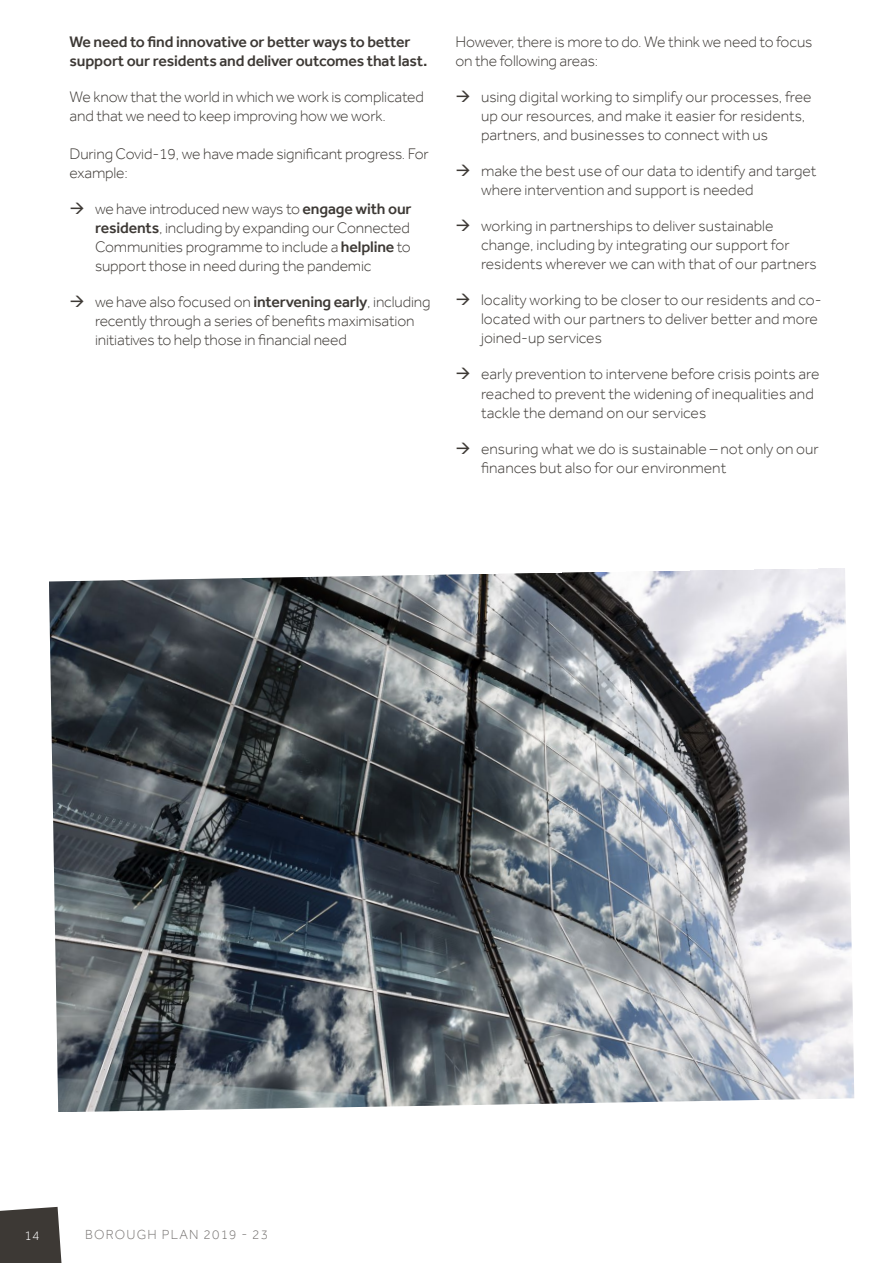
<style>
.page{position:relative;width:893px;height:1263px;background:#fff}
.page>*{position:absolute;margin:0;border:0;box-sizing:border-box;transform-origin:0 0}
.t1{font:300 15.75px/19px "Effra";color:#3d3935}
.t2{font:500 15.75px/19px "Effra";letter-spacing:-.01em;color:#3d3935}
.t3{font:300 13.5px "Effra";letter-spacing:.09em;color:#777472}
.t4{font:300 13.5px "Effra";color:#fff}
.s1{font-weight:500}
</style>
<div class="page">
<svg style="left:0;top:1207px;width:62px;height:56px;background:#4a4743"></svg>
<img style="left:49px;top:568px;width:805px;height:544px">
<p class="t2" style="left:70px;top:32px;width:359px">We need to find innovative or better ways to better support our residents and deliver outcomes that last.</p>
<p class="t1" style="left:70px;top:87px;width:356px">We know that the world in which we work is complicated and that we need to keep improving how we work.</p>
<p class="t1" style="left:70px;top:144px;width:361px">During Covid-19, we have made significant progress. For example:</p>
<p class="t1" style="left:95px;top:199px;width:318px;text-align:justify">we have introduced new ways to <span class="s1">engage with our residents</span>, including by expanding our Connected Communities programme to include a <span class="s1">helpline</span> to support those in need during the pandemic</p>
<p class="t1" style="left:95px;top:292px;width:337px">we have also focused on <span class="s1">intervening early</span>, including recently through a series of benefits maximisation initiatives to help those in financial need</p>
<p class="t1" style="left:455px;top:32px;width:358px">However, there is more to do. We think we need to focus on the following areas:</p>
<p class="t1" style="left:481px;top:87px;width:332px">using digital working to simplify our processes, free up our resources, and make it easier for residents, partners, and businesses to connect with us</p>
<p class="t1" style="left:481px;top:161px;width:337px">make the best use of our data to identify and target where intervention and support is needed</p>
<p class="t1" style="left:481px;top:216px;width:337px">working in partnerships to deliver sustainable change, including by integrating our support for residents wherever we can with that of our partners</p>
<p class="t1" style="left:481px;top:290px;width:342px">locality working to be closer to our residents and co&shy;located with our partners to deliver better and more joined-up services</p>
<p class="t1" style="left:481px;top:365px;width:340px">early prevention to intervene before crisis points are reached to prevent the widening of inequalities and tackle the demand on our services</p>
<p class="t1" style="left:481px;top:439px;width:339px">ensuring what we do is sustainable – not only on our finances but also for our environment</p>
<p class="t4" style="left:25px;top:1227px;width:16px">14</p>
<p class="t3" style="left:85px;top:1227px;width:185px">BOROUGH PLAN 2019 - 23</p>
</div>
